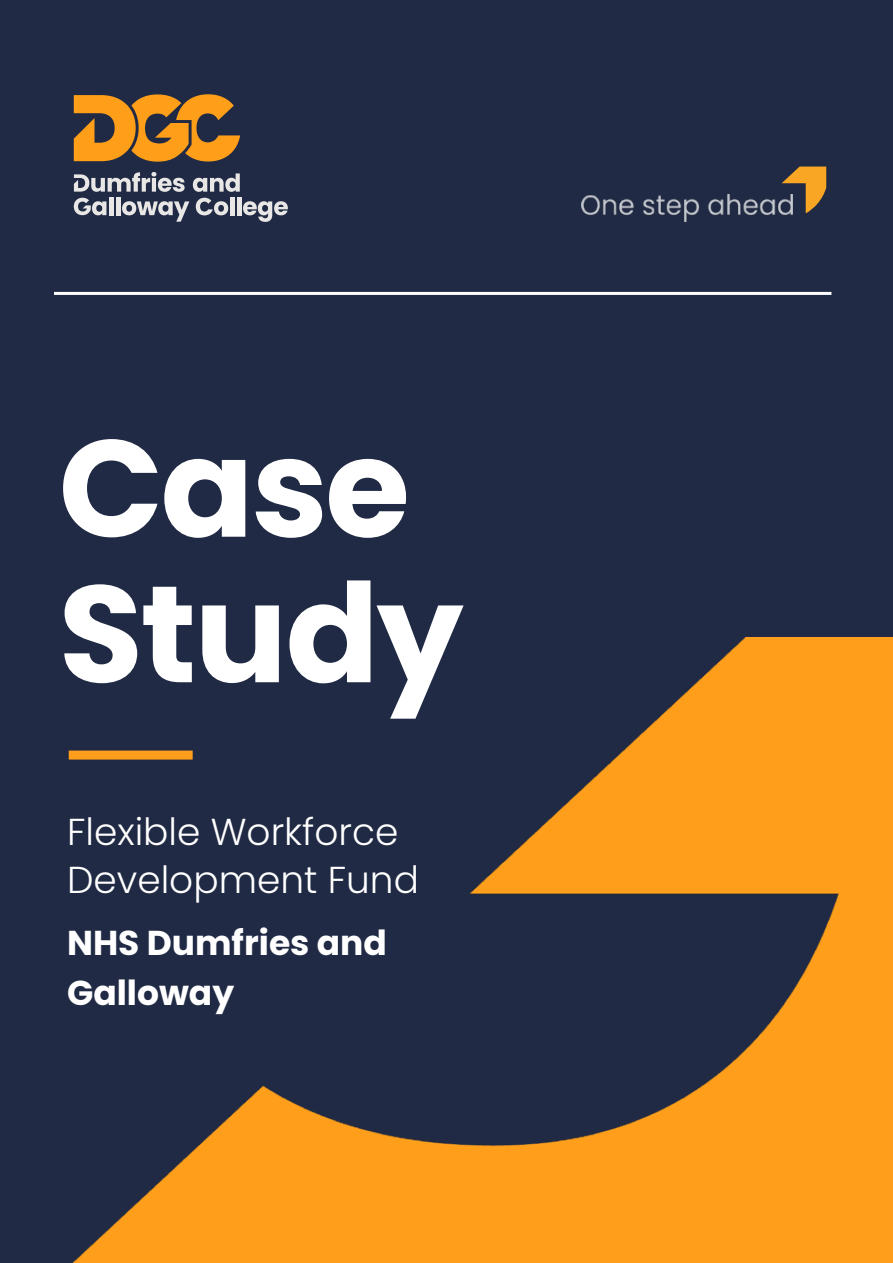
<style>
.page{position:relative;width:893px;height:1263px;background:#fff}
.page>*{position:absolute;margin:0;border:0;box-sizing:border-box;transform-origin:0 0}
.t1{font:700 137.55px/145.5px "Poppins";letter-spacing:-.02em;color:#fff}
.t2{font:300 37.5px/48px "Poppins";color:#fff}
.t3{font:700 34.5px/49.5px "Poppins";color:#fff}
</style>
<div class="page">
<div style="left:0;top:0;width:893px;height:623px;background:#202a44"></div>
<div style="left:0;top:623px;width:893px;height:640px;background:#202a44"></div>
<img style="left:68px;top:638px;width:825px;height:625px">
<svg style="left:74px;top:172px;width:111px;height:20px;background:#777d8a"></svg>
<svg style="left:193px;top:173px;width:47px;height:19px"></svg>
<svg style="left:74px;top:198px;width:32px;height:17px"></svg>
<hr style="left:109px;top:197px;width:4px;height:18px;background:#e8e7e5">
<hr style="left:116px;top:197px;width:4px;height:18px;background:#e8e7e5">
<svg style="left:122px;top:201px;width:67px;height:21px"></svg>
<svg style="left:196px;top:198px;width:32px;height:17px"></svg>
<hr style="left:230px;top:197px;width:4px;height:18px;background:#e8e7e5">
<hr style="left:237px;top:197px;width:4px;height:18px;background:#e8e7e5">
<svg style="left:243px;top:201px;width:45px;height:21px"></svg>
<svg style="left:74px;top:94px;width:166px;height:68px;background:#af7427"></svg>
<img style="left:581px;top:195px;width:212px;height:27px">
<svg style="left:782px;top:167px;width:44px;height:46px;background:#916d39"></svg>
<div style="left:69px;top:750px;width:124px;height:9px;background:#ff9e1b"></div>
<hr style="left:54px;top:292px;width:777px;height:3px;background:#fff">
<h1 class="t1" style="left:59px;top:416px;width:407px">Case<br>Study</h1>
<p class="t2" style="left:67px;top:808px;width:353px">Flexible Workforce<br>Development Fund</p>
<p class="t3" style="left:67px;top:918px;width:321px">NHS Dumfries and<br>Galloway</p>
</div>
